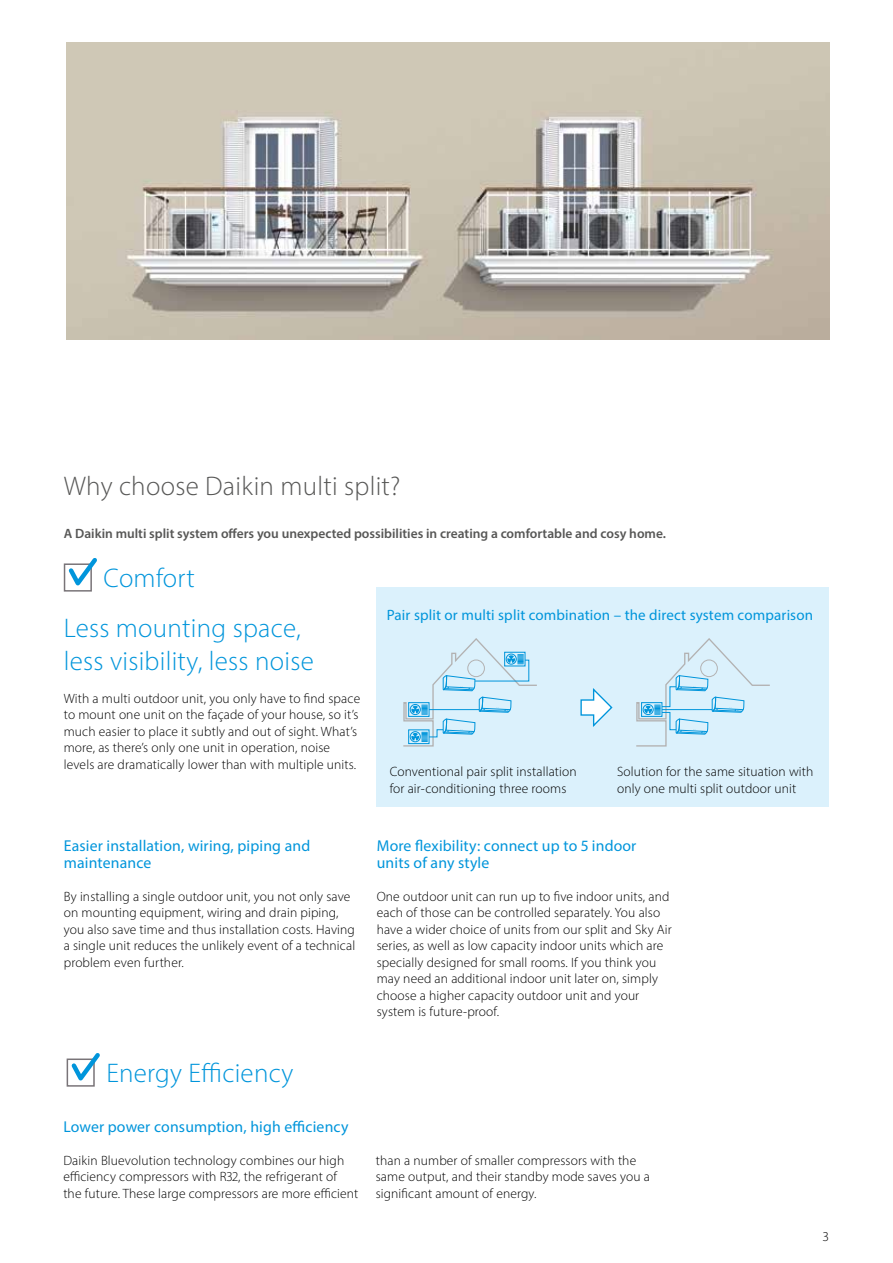
<style>
.page{position:relative;width:893px;height:1263px;background:#fff}
.page>*{position:absolute;margin:0;border:0;box-sizing:border-box;transform-origin:0 0}
.t1{font:300 27px/33px "Myriad Pro";letter-spacing:.01em;color:#0095db}
.t2{font:300 27px "Myriad Pro";letter-spacing:.01em;color:#575756}
.t3{font:15.75px/16.5px "Myriad Pro";letter-spacing:.01em;color:#0095db}
.t4{font:15px "Myriad Pro";letter-spacing:.01em;color:#0095db}
.t5{font:300 13.5px/16.5px "Myriad Pro";letter-spacing:.01em;color:#000}
.t6{font:600 13.5px "Myriad Pro";color:#575756}
</style>
<div class="page">
<div style="left:377px;top:587px;width:452px;height:219px;background:#dbf1fc"></div>
<div style="left:64px;top:563px;width:28px;height:29px;border:2px solid #797478"></div>
<svg style="left:65px;top:558px;width:32px;height:34px"></svg>
<div style="left:67px;top:1058px;width:28px;height:29px;border:2px solid #797478"></div>
<svg style="left:68px;top:1053px;width:32px;height:34px"></svg>
<svg style="left:580px;top:688px;width:33px;height:39px"></svg>
<svg style="left:403px;top:638px;width:134px;height:109px"></svg>
<svg style="left:636px;top:638px;width:134px;height:109px"></svg>
<img style="left:67px;top:43px;width:762px;height:297px">
<h1 class="t2" style="left:64px;top:470px;width:338px">Why choose Daikin multi split?</h1>
<p class="t6" style="left:64px;top:524px;width:604px">A Daikin multi split system offers you unexpected possibilities in creating a comfortable and cosy home.</p>
<h1 class="t1" style="left:103px;top:561px;width:93px">Comfort</h1>
<h1 class="t1" style="left:64px;top:611px;width:252px">Less mounting space, less visibility, less noise</h1>
<p class="t5" style="left:64px;top:690px;width:298px">With a multi outdoor unit, you only have to find space to mount one unit on the façade of your house, so it’s much easier to place it subtly and out of sight. What’s more, as there’s only one unit in operation, noise levels are dramatically lower than with multiple units.</p>
<p class="t4" style="left:387px;top:606px;width:428px">Pair split or multi split combination – the direct system comparison</p>
<p class="t5" style="left:390px;top:763px;width:189px">Conventional pair split installation for air-conditioning three rooms</p>
<p class="t5" style="left:617px;top:763px;width:198px">Solution for the same situation with only one multi split outdoor unit</p>
<p class="t3" style="left:64px;top:837px;width:248px">Easier installation, wiring, piping and maintenance</p>
<p class="t5" style="left:64px;top:888px;width:293px">By installing a single outdoor unit, you not only save on mounting equipment, wiring and drain piping, you also save time and thus installation costs. Having a single unit reduces the unlikely event of a technical problem even further.</p>
<h1 class="t1" style="left:106px;top:1056px;width:189px">Energy Efficiency</h1>
<p class="t3" style="left:377px;top:837px;width:261px">More flexibility: connect up to 5 indoor units of any style</p>
<p class="t5" style="left:377px;top:888px;width:297px">One outdoor unit can run up to five indoor units, and each of those can be controlled separately. You also have a wider choice of units from our split and Sky Air series, as well as low capacity indoor units which are specially designed for small rooms. If you think you may need an additional indoor unit later on, simply choose a higher capacity outdoor unit and your system is future-proof.</p>
<p class="t3" style="left:63px;top:1118px;width:287px">Lower power consumption, high efficiency</p>
<p class="t5" style="left:63px;top:1152px;width:297px">Daikin Bluevolution technology combines our high efficiency compressors with R32, the refrigerant of the future. These large compressors are more efficient</p>
<p class="t5" style="left:376px;top:1152px;width:276px">than a number of smaller compressors with the same output, and their standby mode saves you a significant amount of energy.</p>
<p class="t5" style="left:823px;top:1228px;width:8px">3</p>
</div>
